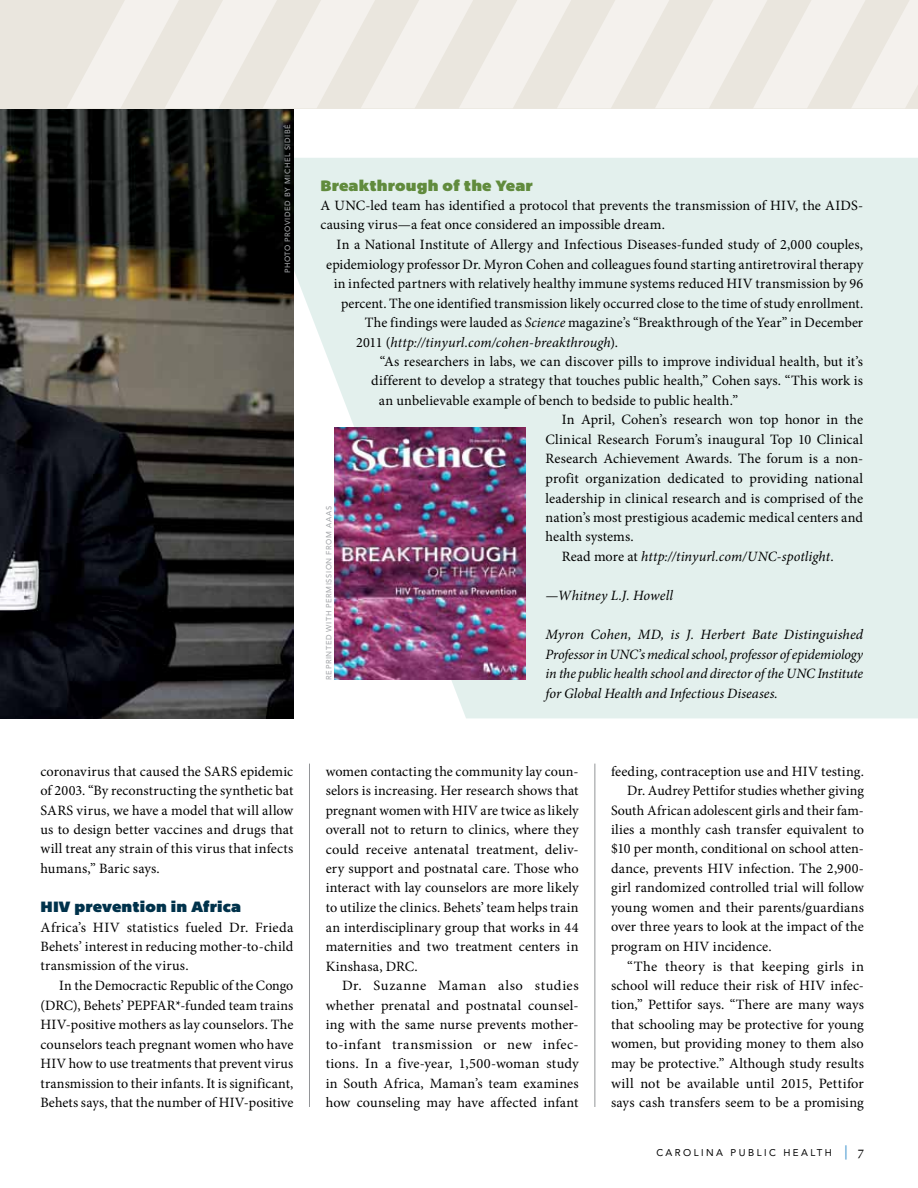
<style>
.page{position:relative;width:918px;height:1188px;background:#fff}
.page>*{position:absolute;margin:0;border:0;box-sizing:border-box;transform-origin:0 0}
.t1{font:15.3px "Bemio";letter-spacing:.01em;color:#00324b}
.t2{font:15.3px "Bemio";letter-spacing:.01em;color:#618b3d}
.t3{font:14.25px/19.5px "Minion Pro";letter-spacing:.01em;color:#000;text-align:justify}
.t4{font:italic 14.25px/19.5px "Minion Pro";color:#000;text-align:justify}
.t5{font:9.75px "Avenir";letter-spacing:.25em;color:#000}
.t6{font:500 7.5px "Avenir";letter-spacing:.075em;color:#a7a9ac}
.s1{font-style:italic}
.s2{font-style:normal}
.s3{font-family:"Minion Pro";font-weight:600;font-size:14.25px;color:#56a0d3}
.s4{font-family:"Minion Pro";font-size:14.25px}
</style>
<div class="page">
<svg style="left:293px;top:158px;width:625px;height:560px;background:#dee9e6"></svg>
<hr style="left:594px;top:764px;width:1px;height:343px;background:#939598">
<hr style="left:309px;top:764px;width:1px;height:343px;background:#939598">
<img style="left:0;top:108px;width:293px;height:610px">
<div style="left:0;top:0;width:918px;height:108px;background:#eae6de"></div>
<svg style="left:67px;top:0;width:851px;height:108px"></svg>
<img style="left:335px;top:428px;width:190px;height:252px">
<p class="t6" style="left:283px;top:273px;width:150px;rotate:-90deg">photo provided by Michel Sidibé</p>
<p class="t3" style="left:40px;top:761px;width:255px">coronavirus that caused the SARS epidemic of 2003. “By reconstructing the synthetic bat SARS virus, we have a model that will allow us to design better vaccines and drugs that will treat any strain of this virus that infects humans,” Baric says.</p>
<p class="t1" style="left:40px;top:895px;width:202px">HIV prevention in Africa</p>
<p class="t3" style="left:40px;top:917px;width:254px">Africa’s HIV statistics fueled Dr. Frieda Behets’ interest in reducing mother-to-child transmission of the virus.</p>
<p class="t3" style="left:40px;top:976px;width:254px;text-indent:19px">In the Democractic Republic of the Congo (DRC), Behets’ PEPFAR*-funded team trains HIV-positive mothers as lay counselors. The counselors teach pregnant women who have HIV how to use treatments that prevent virus transmission to their infants. It is significant, Behets says, that the number of HIV-positive</p>
<p class="t2" style="left:320px;top:173px;width:214px">Breakthrough of the Year</p>
<p class="t3" style="left:320px;top:196px;width:544px">A UNC-led team has identified a protocol that prevents the transmission of HIV, the AIDS&shy;causing virus—a feat once considered an impossible dream.</p>
<p class="t3" style="left:337px;top:235px;width:528px">In a National Institute of Allergy and Infectious Diseases-funded study of 2,000 couples,</p>
<p class="t3" style="left:326px;top:254px;width:539px">epidemiology professor Dr. Myron Cohen and colleagues found starting antiretroviral therapy</p>
<p class="t3" style="left:334px;top:274px;width:531px">in infected partners with relatively healthy immune systems reduced HIV transmission by 96</p>
<p class="t3" style="left:341px;top:293px;width:523px">percent. The one identified transmission likely occurred close to the time of study enrollment.</p>
<p class="t3" style="left:365px;top:313px;width:500px">The findings were lauded as <span class="s1">Science</span> magazine’s “Breakthrough of the Year” in December</p>
<p class="t4" style="left:356px;top:332px;width:263px"><span class="s2">2011 (</span>http://tinyurl.com/cohen-breakthrough<span class="s2">).</span></p>
<p class="t3" style="left:380px;top:352px;width:485px">“As researchers in labs, we can discover pills to improve individual health, but it’s</p>
<p class="t3" style="left:371px;top:371px;width:493px">different to develop a strategy that touches public health,” Cohen says. “This work is</p>
<p class="t3" style="left:379px;top:391px;width:361px">an unbelievable example of bench to bedside to public health.”</p>
<p class="t3" style="left:562px;top:410px;width:303px">In April, Cohen’s research won top honor in the</p>
<p class="t3" style="left:546px;top:430px;width:319px">Clinical Research Forum’s inaugural Top 10 Clinical</p>
<p class="t3" style="left:546px;top:449px;width:319px">Research Achievement Awards. The forum is a non-</p>
<p class="t3" style="left:546px;top:469px;width:319px">profit organization dedicated to providing national</p>
<p class="t3" style="left:546px;top:488px;width:319px">leadership in clinical research and is comprised of the</p>
<p class="t3" style="left:546px;top:508px;width:319px">nation’s most prestigious academic medical centers and</p>
<p class="t3" style="left:546px;top:527px;width:90px">health systems.</p>
<p class="t4" style="left:562px;top:547px;width:273px"><span class="s2">Read more at</span> http://tinyurl.com/UNC-spotlight<span class="s2">.</span></p>
<p class="t4" style="left:546px;top:586px;width:129px">—Whitney L.J. Howell</p>
<p class="t4" style="left:546px;top:625px;width:319px">Myron Cohen, MD, is J. Herbert Bate Distinguished Professor in UNC’s medical school, professor of epidemiology in the public health school and director of the UNC Institute for Global Health and Infectious Diseases.</p>
<p class="t6" style="left:325px;top:680px;width:176px;rotate:-90deg">Reprinted with perm ission from AAAS</p>
<p class="t3" style="left:326px;top:761px;width:255px">women contacting the community lay coun&shy;selors is increasing. Her research shows that pregnant women with HIV are twice as likely overall not to return to clinics, where they could receive antenatal treatment, deliv&shy;ery support and postnatal care. Those who interact with lay counselors are more likely to utilize the clinics. Behets’ team helps train an interdisciplinary group that works in 44 maternities and two treatment centers in Kinshasa, DRC.</p>
<p class="t3" style="left:326px;top:976px;width:255px;text-indent:16px">Dr. Suzanne Maman also studies whether prenatal and postnatal counsel&shy;ing with the same nurse prevents mother&shy;to-infant transmission or new infec&shy;tions. In a five-year, 1,500-woman study in South Africa, Maman’s team examines how counseling may have affected infant</p>
<p class="t3" style="left:611px;top:761px;width:254px">feeding, contraception use and HIV testing.</p>
<p class="t3" style="left:627px;top:781px;width:238px">Dr. Audrey Pettifor studies whether giving</p>
<p class="t3" style="left:611px;top:800px;width:254px">South African adolescent girls and their fam-</p>
<p class="t3" style="left:611px;top:820px;width:254px">ilies a monthly cash transfer equivalent to</p>
<p class="t3" style="left:611px;top:839px;width:254px">$10 per month, conditional on school atten-</p>
<p class="t3" style="left:611px;top:859px;width:254px">dance, prevents HIV infection. The 2,900-</p>
<p class="t3" style="left:611px;top:878px;width:255px">girl randomized controlled trial will follow</p>
<p class="t3" style="left:611px;top:898px;width:254px">young women and their parents/guardians</p>
<p class="t3" style="left:611px;top:917px;width:254px">over three years to look at the impact of the</p>
<p class="t3" style="left:611px;top:937px;width:162px">program on HIV incidence.</p>
<p class="t3" style="left:627px;top:956px;width:238px">“The theory is that keeping girls in</p>
<p class="t3" style="left:611px;top:976px;width:254px">school will reduce their risk of HIV infec-</p>
<p class="t3" style="left:611px;top:995px;width:254px">tion,” Pettifor says. “There are many ways</p>
<p class="t3" style="left:611px;top:1015px;width:254px">that schooling may be protective for young</p>
<p class="t3" style="left:611px;top:1034px;width:254px">women, but providing money to them also</p>
<p class="t3" style="left:611px;top:1054px;width:254px">may be protective.” Although study results</p>
<p class="t3" style="left:611px;top:1073px;width:254px">will not be available until 2015, Pettifor</p>
<p class="t3" style="left:611px;top:1093px;width:254px">says cash transfers seem to be a promising</p>
<p class="t5" style="left:656px;top:1147px;width:209px">CAROLINA PUBLIC HEALTH <span class="s3">|</span> <span class="s4">7</span></p>
</div>
